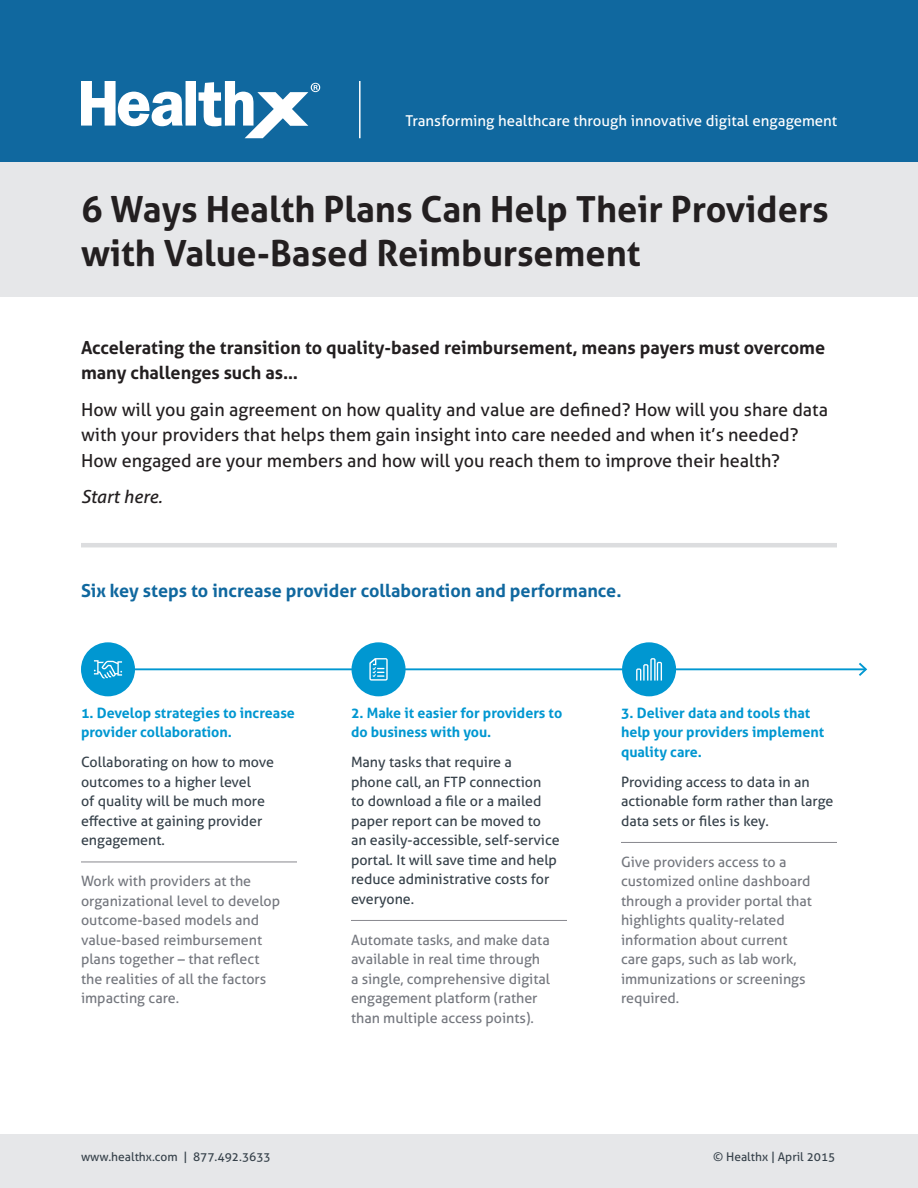
<style>
.page{position:relative;width:918px;height:1188px;background:#fff}
.page>*{position:absolute;margin:0;border:0;box-sizing:border-box;transform-origin:0 0}
.t1{font:700 36px/43.5px "Aller";color:#231f20}
.t2{font:18px/25.5px "Aller";color:#231f20}
.t3{font:700 18px/25.5px "Aller";color:#231f20}
.t4{font:700 18px "Aller";color:#10689f}
.t5{font:italic 18px "Aller";color:#231f20}
.t6{font:15px "Aller";color:#fff}
.t7{font:14.25px/19.5px "Aller";color:#74777e}
.t8{font:14.25px/19.5px "Aller";color:#36414a}
.t9{font:700 14.25px/19.5px "Aller";color:#0097d1}
.t10{font:12px "Aller";color:#36414a}
</style>
<div class="page">
<hr style="left:107px;top:668px;width:759px;height:2px;background:#0097d1">
<svg style="left:857px;top:662px;width:11px;height:14px"></svg>
<div style="left:0;top:0;width:918px;height:162px;background:#10689f"></div>
<div style="left:0;top:162px;width:918px;height:135px;background:#e6e7e9"></div>
<hr style="left:81px;top:862px;width:216px;height:1px;background:#87878e">
<hr style="left:351px;top:920px;width:216px;height:1px;background:#87878e">
<hr style="left:621px;top:842px;width:216px;height:1px;background:#87878e">
<svg style="left:81px;top:81px;width:239px;height:57px"></svg>
<hr style="left:81px;top:543px;width:756px;height:4px;background:#dcdddf">
<div style="left:0;top:1134px;width:918px;height:54px;background:#e6e7e9"></div>
<hr style="left:359px;top:81px;width:2px;height:57px;background:#fff">
<div style="left:81px;top:642px;width:54px;height:54px;background:#0097d1;border-radius:50%"></div>
<svg style="left:94px;top:660px;width:28px;height:19px"></svg>
<div style="left:352px;top:642px;width:54px;height:54px;background:#0097d1;border-radius:50%"></div>
<svg style="left:369px;top:658px;width:19px;height:23px"></svg>
<div style="left:622px;top:642px;width:54px;height:54px;background:#0097d1;border-radius:50%"></div>
<svg style="left:636px;top:658px;width:26px;height:23px"></svg>
<p class="t6" style="left:406px;top:111px;width:433px">Transforming healthcare through innovative digital engagement</p>
<h1 class="t1" style="left:81px;top:188px;width:749px">6 Ways Health Plans Can Help Their Providers with Value-Based Reimbursement</h1>
<p class="t3" style="left:81px;top:335px;width:746px">Accelerating the transition to quality-based reimbursement, means payers must overcome many challenges such as…</p>
<p class="t2" style="left:81px;top:396px;width:749px">How will you gain agreement on how quality and value are defined? How will you share data with your providers that helps them gain insight into care needed and when it’s needed?<br>How engaged are your members and how will you reach them to improve their health?</p>
<p class="t5" style="left:81px;top:486px;width:83px">Start here.</p>
<p class="t4" style="left:81px;top:580px;width:542px">Six key steps to increase provider collaboration and performance.</p>
<p class="t9" style="left:81px;top:703px;width:215px">1. Develop strategies to increase provider collaboration.</p>
<p class="t8" style="left:81px;top:753px;width:195px">Collaborating on how to move outcomes to a higher level<br>of quality will be much more effective at gaining provider engagement.</p>
<p class="t7" style="left:81px;top:872px;width:201px">Work with providers at the organizational level to develop outcome-based models and value-based reimbursement plans together – that reflect the realities of all the factors impacting care.</p>
<p class="t9" style="left:351px;top:703px;width:213px">2. Make it easier for providers to do business with you.</p>
<p class="t8" style="left:351px;top:753px;width:210px">Many tasks that require a<br>phone call, an FTP connection<br>to download a file or a mailed paper report can be moved to an easily-accessible, self-service portal. It will save time and help reduce administrative costs for everyone.</p>
<p class="t7" style="left:351px;top:930px;width:201px">Automate tasks, and make data available in real time through a single, comprehensive digital engagement platform (rather than multiple access points).</p>
<p class="t9" style="left:621px;top:703px;width:205px">3. Deliver data and tools that help your providers implement quality care.</p>
<p class="t8" style="left:621px;top:772px;width:214px">Providing access to data in an actionable form rather than large data sets or files is key.</p>
<p class="t7" style="left:621px;top:852px;width:192px">Give providers access to a customized online dashboard through a provider portal that highlights quality-related information about current care gaps, such as lab work, immunizations or screenings required.</p>
<p class="t10" style="left:81px;top:1150px;width:191px">www.healthx.com | 877.492.3633</p>
<p class="t10" style="left:713px;top:1150px;width:124px">© Healthx | April 2015</p>
</div>
